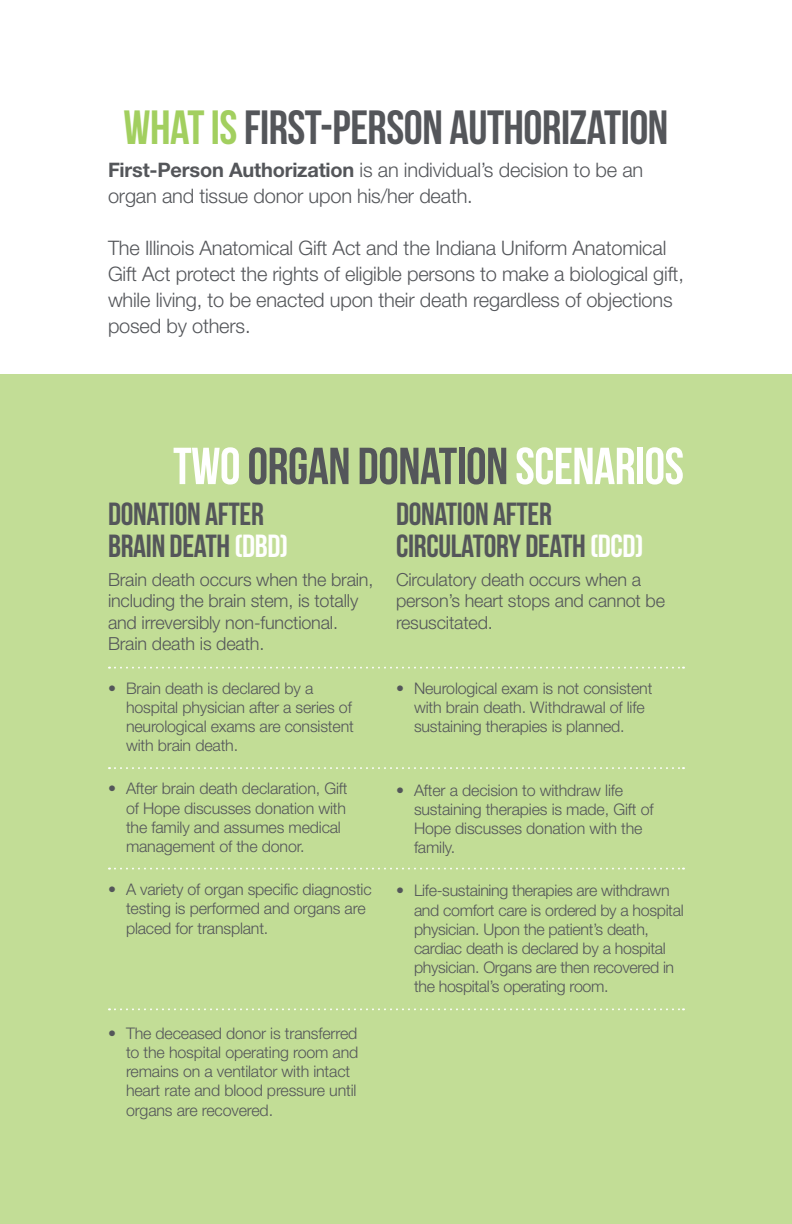
<style>
.page{position:relative;width:792px;height:1224px;background:#fff}
.page>*{position:absolute;margin:0;border:0;box-sizing:border-box;transform-origin:0 0}
.t1{font:700 52px "Bebas Neue";letter-spacing:-.01em;color:#54565a}
.t2{font:700 48px "Bebas Neue";letter-spacing:-.01em;color:#54565a}
.t3{font:700 32px/32px "Bebas Neue";letter-spacing:-.01em;color:#54565a}
.t4{font:300 20px/26px "Helvetica Neue";letter-spacing:-.01em;color:#54565a}
.t5{font:300 18px/21.6px "Helvetica Neue";letter-spacing:-.01em;color:#54565a}
.t6{font:300 16px/19.2px "Helvetica Neue";letter-spacing:-.01em;color:#54565a}
.s1{color:#a2cf5f}
.s2{font-weight:700}
.s3{color:#fff}
</style>
<div class="page">
<div style="left:0;top:374px;width:792px;height:850px;background:#c2dd96"></div>
<svg style="left:109px;top:667px;width:575px;height:2px"></svg>
<svg style="left:109px;top:767px;width:575px;height:2px"></svg>
<svg style="left:109px;top:868px;width:575px;height:2px"></svg>
<svg style="left:109px;top:1008px;width:575px;height:2px"></svg>
<h2 class="t2" style="left:124px;top:99px;width:546px"><span class="s1">WHAT IS</span> FIRST-PERSON AUTHORIZATION</h2>
<p class="t4" style="left:108px;top:159px;width:537px"><span class="s2">First-Person Authorization</span> is an individual’s decision to be an organ and tissue donor upon his/her death.</p>
<p class="t4" style="left:108px;top:237px;width:577px">The Illinois Anatomical Gift Act and the Indiana Uniform Anatomical Gift Act protect the rights of eligible persons to make a biological gift, while living, to be enacted upon their death regardless of objections posed by others.</p>
<h1 class="t1" style="left:173px;top:436px;width:512px"><span class="s3">TWO</span> ORGAN DONATION <span class="s3">SCENARIOS</span></h1>
<h3 class="t3" style="left:108px;top:498px;width:182px">DONATION AFTER<br>BRAIN DEATH <span class="s3">(DBD)</span></h3>
<p class="t5" style="left:108px;top:570px;width:267px">Brain death occurs when the brain, including the brain stem, is totally and irreversibly non-functional.<br>Brain death is death.</p>
<p class="t6" style="left:126px;top:680px;width:229px;text-indent:-18px">• Brain death is declared by a hospital physician after a series of neurological exams are consistent with brain death.</p>
<p class="t6" style="left:126px;top:781px;width:223px;text-indent:-18px">• After brain death declaration, Gift of Hope discusses donation with the family and assumes medical management of the donor.</p>
<p class="t6" style="left:126px;top:881px;width:247px;text-indent:-18px">• A variety of organ specific diagnostic testing is performed and organs are placed for transplant.</p>
<h3 class="t3" style="left:396px;top:498px;width:249px">DONATION AFTER<br>CIRCULATORY DEATH <span class="s3">(DCD)</span></h3>
<p class="t5" style="left:396px;top:570px;width:271px">Circulatory death occurs when a person’s heart stops and cannot be resuscitated.</p>
<p class="t6" style="left:414px;top:680px;width:240px;text-indent:-18px">• Neurological exam is not consistent with brain death. Withdrawal of life sustaining therapies is planned.</p>
<p class="t6" style="left:414px;top:782px;width:241px;text-indent:-18px">• After a decision to withdraw life sustaining therapies is made, Gift of<br>Hope discusses donation with the family.</p>
<p class="t6" style="left:414px;top:883px;width:271px;text-indent:-18px">• Life-sustaining therapies are withdrawn and comfort care is ordered by a hospital physician. Upon the patient’s death, cardiac death is declared by a hospital physician. Organs are then recovered in the hospital’s operating room.</p>
<p class="t6" style="left:126px;top:1025px;width:234px;text-indent:-18px">• The deceased donor is transferred to the hospital operating room and remains on a ventilator with intact heart rate and blood pressure until organs are recovered.</p>
</div>
